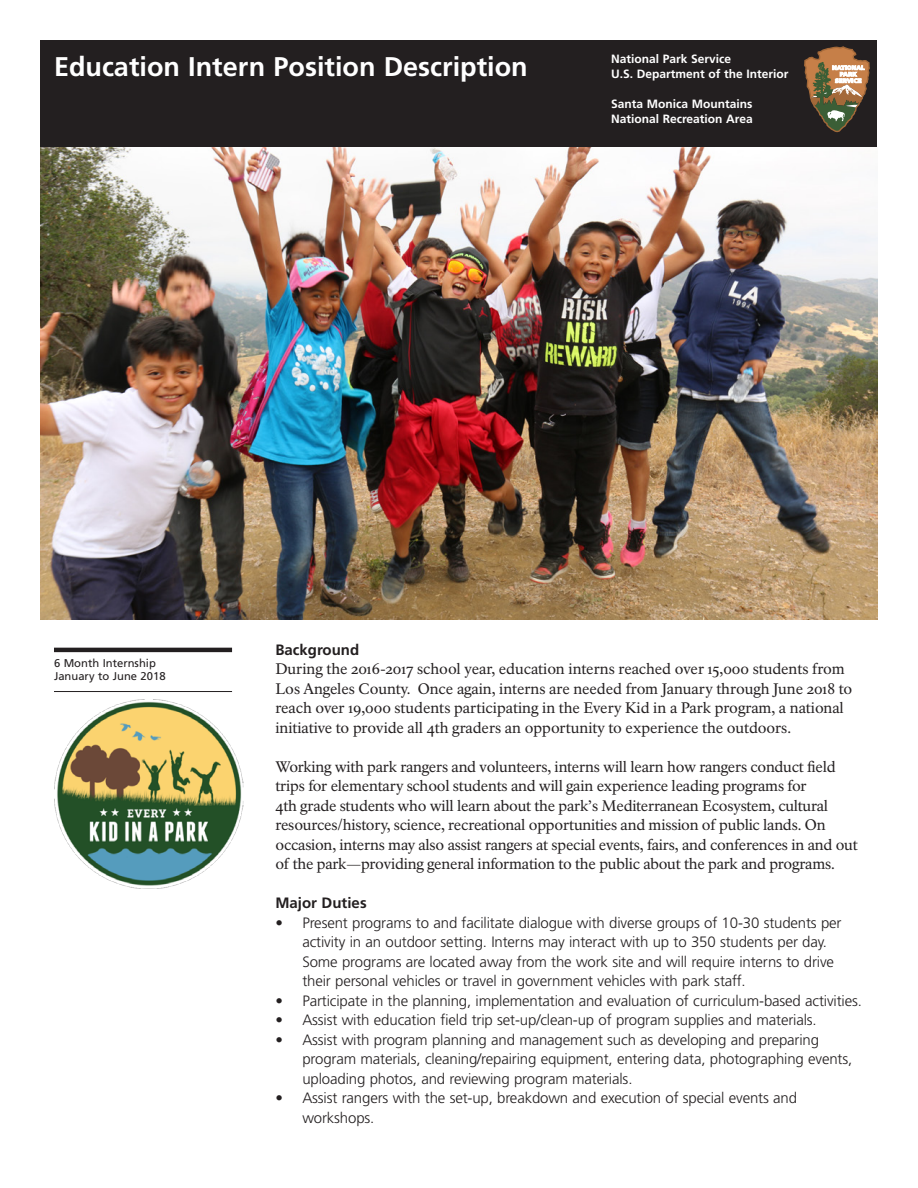
<style>
.page{position:relative;width:918px;height:1188px;background:#fff}
.page>*{position:absolute;margin:0;border:0;box-sizing:border-box;transform-origin:0 0}
.Report_Title{font:700 27px "Frutiger LT Std";color:#fff}
.Text{font:15px/19.5px "NPS Rawlinson OT Old";letter-spacing:-.01em;color:#231f20}
.t1{font:300 15px/19.5px "Frutiger LT Std";letter-spacing:-.01em;color:#231f20}
.Head-B{font:700 15px "Frutiger LT Std";color:#231f20}
.Blk__band-DOI_NPS_fu{font:700 12px "Frutiger LT Std";color:#fff}
.Chart-text{font:11.25px "Frutiger LT Std";color:#231f20}
</style>
<div class="page">
<div style="left:40px;top:40px;width:838px;height:108px;background:#231f20"></div>
<svg style="left:804px;top:46px;width:66px;height:87px"></svg>
<img style="left:40px;top:148px;width:837px;height:472px">
<hr style="left:54px;top:648px;width:178px;height:4px;background:#231f20">
<hr style="left:54px;top:691px;width:178px;height:1px;background:#231f20">
<img style="left:54px;top:700px;width:189px;height:189px">
<p class="Report_Title" style="left:54px;top:50px;width:475px">Education Intern Position Description</p>
<p class="Blk__band-DOI_NPS_fu" style="left:611px;top:52px;width:122px">National Park Service</p>
<p class="Blk__band-DOI_NPS_fu" style="left:611px;top:67px;width:179px">U.S. Department of the Interior</p>
<p class="Blk__band-DOI_NPS_fu" style="left:611px;top:97px;width:143px">Santa Monica Mountains</p>
<p class="Blk__band-DOI_NPS_fu" style="left:611px;top:112px;width:143px">National Recreation Area</p>
<p class="Chart-text" style="left:54px;top:656px;width:103px">6 Month Internship</p>
<p class="Chart-text" style="left:54px;top:670px;width:113px">January to June 2018</p>
<p class="Head-B" style="left:275px;top:641px;width:85px">Background</p>
<p class="Text" style="left:275px;top:660px;width:578px">During the 2016-2017 school year, education interns reached over 15,000 students from Los Angeles County. Once again, interns are needed from January through June 2018 to reach over 19,000 students participating in the Every Kid in a Park program, a national initiative to provide all 4th graders an opportunity to experience the outdoors.</p>
<p class="Text" style="left:275px;top:757px;width:584px">Working with park rangers and volunteers, interns will learn how rangers conduct field trips for elementary school students and will gain experience leading programs for<br>4th grade students who will learn about the park’s Mediterranean Ecosystem, cultural resources/history, science, recreational opportunities and mission of public lands. On occasion, interns may also assist rangers at special events, fairs, and conferences in and out of the park—providing general information to the public about the park and programs.</p>
<p class="Head-B" style="left:275px;top:894px;width:93px">Major Duties</p>
<p class="t1" style="left:302px;top:913px;width:541px;text-indent:-27px">• Present programs to and facilitate dialogue with diverse groups of 10-30 students per activity in an outdoor setting. Interns may interact with up to 350 students per day.<br>Some programs are located away from the work site and will require interns to drive their personal vehicles or travel in government vehicles with park staff.</p>
<p class="t1" style="left:275px;top:991px;width:588px">• Participate in the planning, implementation and evaluation of curriculum-based activities.</p>
<p class="t1" style="left:275px;top:1011px;width:543px">• Assist with education field trip set-up/clean-up of program supplies and materials.</p>
<p class="t1" style="left:302px;top:1030px;width:551px;text-indent:-27px">• Assist with program planning and management such as developing and preparing program materials, cleaning/repairing equipment, entering data, photographing events, uploading photos, and reviewing program materials.</p>
<p class="t1" style="left:302px;top:1089px;width:496px;text-indent:-27px">• Assist rangers with the set-up, breakdown and execution of special events and workshops.</p>
</div>
